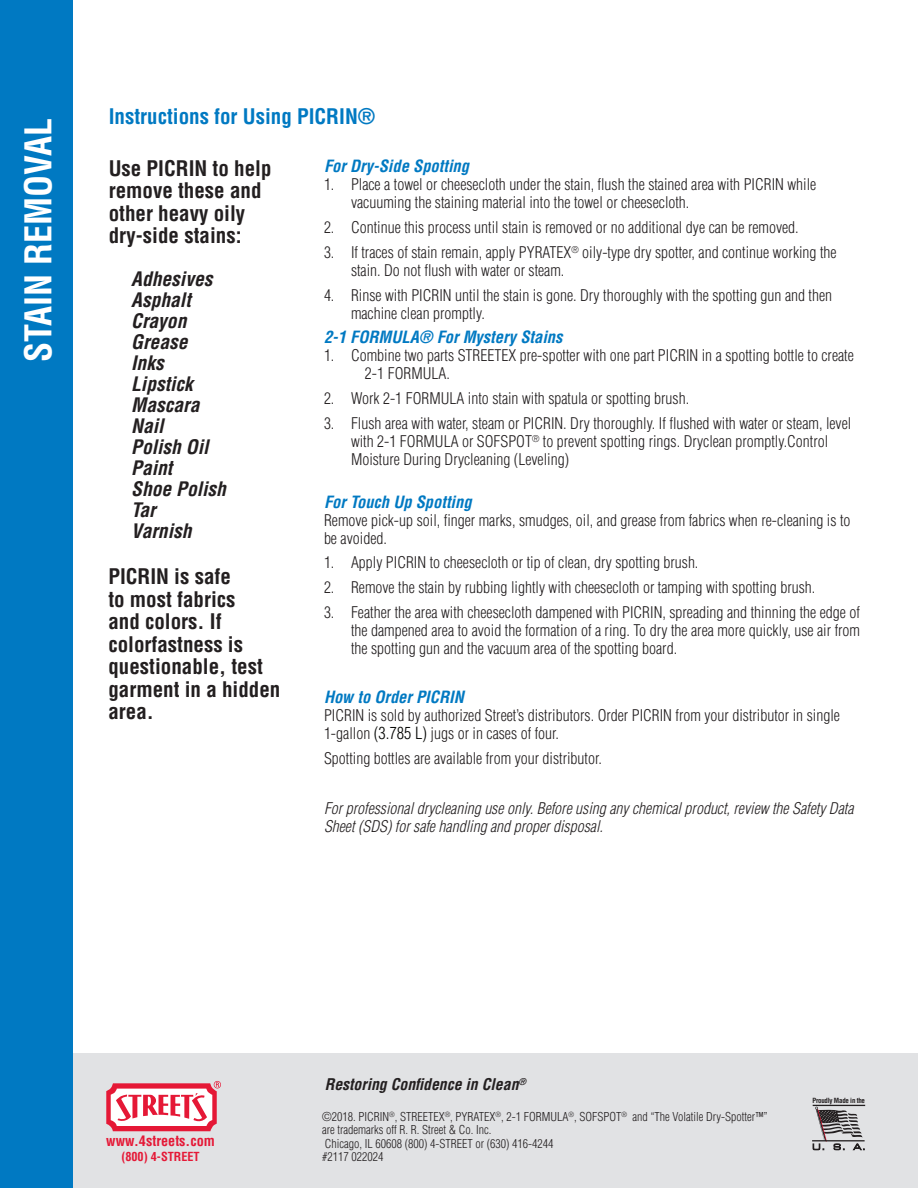
<style>
.page{position:relative;width:918px;height:1188px;background:#fff}
.page>*{position:absolute;margin:0;border:0;box-sizing:border-box;transform-origin:0 0}
.t1{font:700 condensed 36px "Helvetica LT Std";color:#fff}
.page_2_sidebar{font:700 condensed 21px/22.5px "Helvetica LT Std";color:#231f20}
.page_2_header{font:700 condensed 21px "Helvetica LT Std";color:#0079c2}
.sidebar_list_of_stains{font:italic 700 condensed 19.5px/21px "Helvetica LT Std";color:#231f20}
.subhead{font:italic 700 condensed 16.5px "Helvetica LT Std";color:#0079c2}
.Note_style{font:300 condensed 15.75px/18px "Helvetica LT Std";color:#231f20}
.Note_style-2{font:italic 300 condensed 15.75px/18px "Helvetica LT Std";color:#231f20}
.t2{font:italic 700 condensed 15.75px "Helvetica LT Std";color:#231f20}
.t3{font:700 condensed 14.25px "Helvetica LT Std";color:#e51836}
.t4{font:700 condensed 12.15px "Helvetica LT Std";color:#e51836}
.copyright_box{font:300 condensed 12px "Helvetica LT Std";color:#231f20}
.t5{font:700 condensed 6.9px "Helvetica LT Std";letter-spacing:-.035em;color:#231f20}
.s1{font-size:16.5px;color:#040503}
</style>
<div class="page">
<div style="left:0;top:1053px;width:918px;height:135px;background:#e1e2e4"></div>
<div style="left:0;top:0;width:73px;height:1188px;background:#0079c2"></div>
<svg style="left:106px;top:1081px;width:115px;height:50px;background:#f098a5"></svg>
<hr style="left:813px;top:1105px;width:52px;height:1px;background:#231f20">
<svg style="left:812px;top:1107px;width:53px;height:44px"></svg>
<p class="t1" style="left:16px;top:362px;width:245px;rotate:-90deg">STAIN REMOVAL</p>
<p class="page_2_header" style="left:109px;top:103px;width:268px">Instructions for Using PICRIN®</p>
<p class="page_2_sidebar" style="left:109px;top:157px;width:164px">Use PICRIN to help remove these and other heavy oily dry-side stains:</p>
<p class="subhead" style="left:324px;top:156px;width:147px">For Dry-Side Spotting</p>
<p class="Note_style" style="left:351px;top:176px;width:467px;text-indent:-27px">1. Place a towel or cheesecloth under the stain, flush the stained area with PICRIN while vacuuming the staining material into the towel or cheesecloth.</p>
<p class="Note_style" style="left:324px;top:218px;width:476px">2. Continue this process until stain is removed or no additional dye can be removed.</p>
<p class="Note_style" style="left:351px;top:243px;width:487px;text-indent:-27px">3. If traces of stain remain, apply PYRATEX<sup>®</sup> oily-type dry spotter, and continue working the stain. Do not flush with water or steam.</p>
<p class="Note_style" style="left:351px;top:286px;width:483px;text-indent:-27px">4. Rinse with PICRIN until the stain is gone. Dry thoroughly with the spotting gun and then machine clean promptly.</p>
<p class="subhead" style="left:324px;top:327px;width:240px">2-1 FORMULA® For Mystery Stains</p>
<p class="Note_style" style="left:365px;top:347px;width:490px;text-indent:-41px">1. Combine two parts STREETEX pre-spotter with one part PICRIN in a spotting bottle to create<br>2-1 FORMULA.</p>
<p class="Note_style" style="left:324px;top:389px;width:367px">2. Work 2-1 FORMULA into stain with spatula or spotting brush.</p>
<p class="Note_style" style="left:351px;top:414px;width:502px;text-indent:-27px">3. Flush area with water, steam or PICRIN. Dry thoroughly. If flushed with water or steam, level with 2-1 FORMULA or SOFSPOT<sup>®</sup> to prevent spotting rings. Dryclean promptly.Control<br>Moisture During Drycleaning (Leveling)</p>
<p class="subhead" style="left:324px;top:491px;width:149px">For Touch Up Spotting</p>
<p class="Note_style" style="left:324px;top:511px;width:528px">Remove pick-up soil, finger marks, smudges, oil, and grease from fabrics when re-cleaning is to be avoided.</p>
<p class="Note_style" style="left:324px;top:554px;width:376px">1. Apply PICRIN to cheesecloth or tip of clean, dry spotting brush.</p>
<p class="Note_style" style="left:324px;top:578px;width:493px">2. Remove the stain by rubbing lightly with cheesecloth or tamping with spotting brush.</p>
<p class="Note_style" style="left:351px;top:603px;width:511px;text-align:justify;text-indent:-27px">3. Feather the area with cheesecloth dampened with PICRIN, spreading and thinning the edge of the dampened area to avoid the formation of a ring. To dry the area more quickly, use air from the spotting gun and the vacuum area of the spotting board.</p>
<p class="subhead" style="left:324px;top:687px;width:141px">How to Order PICRIN</p>
<p class="Note_style" style="left:324px;top:707px;width:517px">PICRIN is sold by authorized Street’s distributors. Order PICRIN from your distributor in single<br>1-gallon <span class="s1">(3.785 L)</span> jugs or in cases of four.</p>
<p class="Note_style" style="left:324px;top:749px;width:279px">Spotting bottles are available from your distributor.</p>
<p class="Note_style-2" style="left:324px;top:799px;width:531px">For professional drycleaning use only. Before using any chemical product, review the Safety Data<br>Sheet (SDS) for safe handling and proper disposal.</p>
<p class="sidebar_list_of_stains" style="left:131px;top:269px;width:96px">Adhesives<br>Asphalt<br>Crayon<br>Grease<br>Inks<br>Lipstick<br>Mascara<br>Nail<br>Polish Oil<br>Paint<br>Shoe Polish<br>Tar<br>Varnish</p>
<p class="page_2_sidebar" style="left:108px;top:565px;width:174px">PICRIN is safe<br>to most fabrics<br>and colors. If colorfastness is questionable, test garment in a hidden area.</p>
<p class="t3" style="left:106px;top:1132px;width:110px">www.4streets.com</p>
<p class="t4" style="left:121px;top:1149px;width:80px">(800) 4-STREET</p>
<p class="t2" style="left:325px;top:1074px;width:203px">Restoring Confidence in Clean<sup>®</sup></p>
<p class="copyright_box" style="left:322px;top:1109px;width:447px">©2018. PICRIN<sup>®</sup>, STREETEX<sup>®</sup>, PYRATEX<sup>®</sup>, 2-1 FORMULA<sup>®</sup>, SOFSPOT<sup>®</sup> and “The Volatile Dry-Spotter™”</p>
<p class="copyright_box" style="left:322px;top:1122px;width:171px">are trademarks off R. R. Street &amp; Co. Inc.</p>
<p class="copyright_box" style="left:325px;top:1136px;width:230px">Chicago, IL 60608 (800) 4-STREET or (630) 416-4244</p>
<p class="copyright_box" style="left:322px;top:1149px;width:63px">#2117 022024</p>
<p class="t5" style="left:812px;top:1096px;width:54px">Proudly Made in the</p>
</div>
